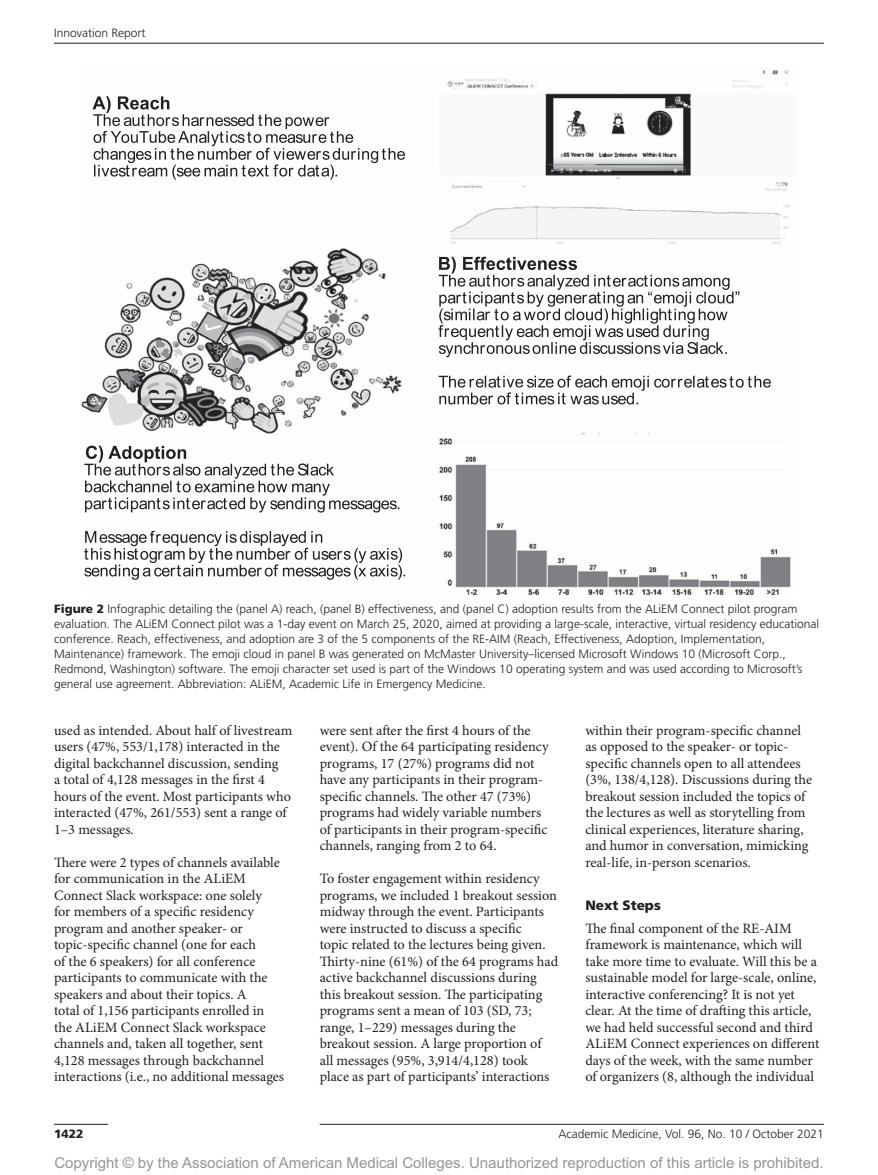
<style>
.page{position:relative;width:878px;height:1175px;background:#fff}
.page>*{position:absolute;margin:0;border:0;box-sizing:border-box;transform-origin:0 0}
.t1{font:15px "Arial MT Std";color:#939598}
.t2{font:14.25px/16.5px "Minion Pro";color:#231f20}
.t3{font:900 13.5px "Frutiger";color:#231f20}
.t4{font:300 12px/15px "Frutiger LT Std";color:#231f20}
.t5{font:900 12px "Frutiger";color:#231f20}
.s1{font-family:"Frutiger";font-weight:900}
</style>
<div class="page">
<hr style="left:54px;top:43px;width:770px;height:1px;background:#231f20">
<hr style="left:320px;top:1124px;width:504px;height:1px;background:#231f20">
<hr style="left:54px;top:1124px;width:54px;height:1px;background:#231f20">
<img style="left:82px;top:70px;width:709px;height:525px">
<svg style="left:438px;top:375px;width:332px;height:29px"></svg>
<svg style="left:84px;top:531px;width:321px;height:49px"></svg>
<svg style="left:93px;top:96px;width:312px;height:84px"></svg>
<svg style="left:84px;top:445px;width:315px;height:67px"></svg>
<svg style="left:438px;top:257px;width:301px;height:100px"></svg>
<p class="t4" style="left:54px;top:26px;width:93px">Innovation Report</p>
<p class="t4" style="left:54px;top:602px;width:766px"><span class="s1">Figure 2</span> Infographic detailing the (panel A) reach, (panel B) effectiveness, and (panel C) adoption results from the ALiEM Connect pilot program evaluation. The ALiEM Connect pilot was a 1-day event on March 25, 2020, aimed at providing a large-scale, interactive, virtual residency educational conference. Reach, effectiveness, and adoption are 3 of the 5 components of the RE-AIM (Reach, Effectiveness, Adoption, Implementation, Maintenance) framework. The emoji cloud in panel B was generated on McMaster University–licensed Microsoft Windows 10 (Microsoft Corp., Redmond, Washington) software. The emoji character set used is part of the Windows 10 operating system and was used according to Microsoft’s general use agreement. Abbreviation: ALiEM, Academic Life in Emergency Medicine.</p>
<p class="t2" style="left:54px;top:722px;width:240px">used as intended. About half of livestream users (47%, 553/1,178) interacted in the digital backchannel discussion, sending<br>a total of 4,128 messages in the first 4 hours of the event. Most participants who interacted (47%, 261/553) sent a range of 1–3 messages.</p>
<p class="t2" style="left:54px;top:854px;width:232px">There were 2 types of channels available for communication in the ALiEM Connect Slack workspace: one solely<br>for members of a specific residency program and another speaker- or topic-specific channel (one for each<br>of the 6 speakers) for all conference participants to communicate with the speakers and about their topics. A<br>total of 1,156 participants enrolled in the ALiEM Connect Slack workspace channels and, taken all together, sent 4,128 messages through backchannel interactions (i.e., no additional messages</p>
<p class="t2" style="left:320px;top:722px;width:230px">were sent after the first 4 hours of the event). Of the 64 participating residency programs, 17 (27%) programs did not have any participants in their program&shy;specific channels. The other 47 (73%) programs had widely variable numbers of participants in their program-specific channels, ranging from 2 to 64.</p>
<p class="t2" style="left:320px;top:870px;width:240px">To foster engagement within residency programs, we included 1 breakout session midway through the event. Participants were instructed to discuss a specific<br>topic related to the lectures being given.<br>Thirty-nine (61%) of the 64 programs had active backchannel discussions during this breakout session. The participating programs sent a mean of 103 (SD, 73; range, 1–229) messages during the breakout session. A large proportion of all messages (95%, 3,914/4,128) took place as part of participants’ interactions</p>
<p class="t2" style="left:585px;top:722px;width:228px">within their program-specific channel as opposed to the speaker- or topic&shy;specific channels open to all attendees (3%, 138/4,128). Discussions during the breakout session included the topics of the lectures as well as storytelling from clinical experiences, literature sharing, and humor in conversation, mimicking real-life, in-person scenarios.</p>
<p class="t3" style="left:585px;top:897px;width:77px">Next Steps</p>
<p class="t2" style="left:585px;top:920px;width:235px">The final component of the RE-AIM framework is maintenance, which will take more time to evaluate. Will this be a sustainable model for large-scale, online, interactive conferencing? It is not yet clear. At the time of drafting this article, we had held successful second and third ALiEM Connect experiences on different days of the week, with the same number of organizers (8, although the individual</p>
<p class="t5" style="left:54px;top:1126px;width:31px">1422</p>
<p class="t4" style="left:558px;top:1126px;width:267px">Academic Medicine, Vol. 96, No. 10 / October 2021</p>
<p class="t1" style="left:54px;top:1154px;width:770px">Copyright © by the Association of American Medical Colleges. Unauthorized reproduction of this article is prohibited.</p>
</div>
